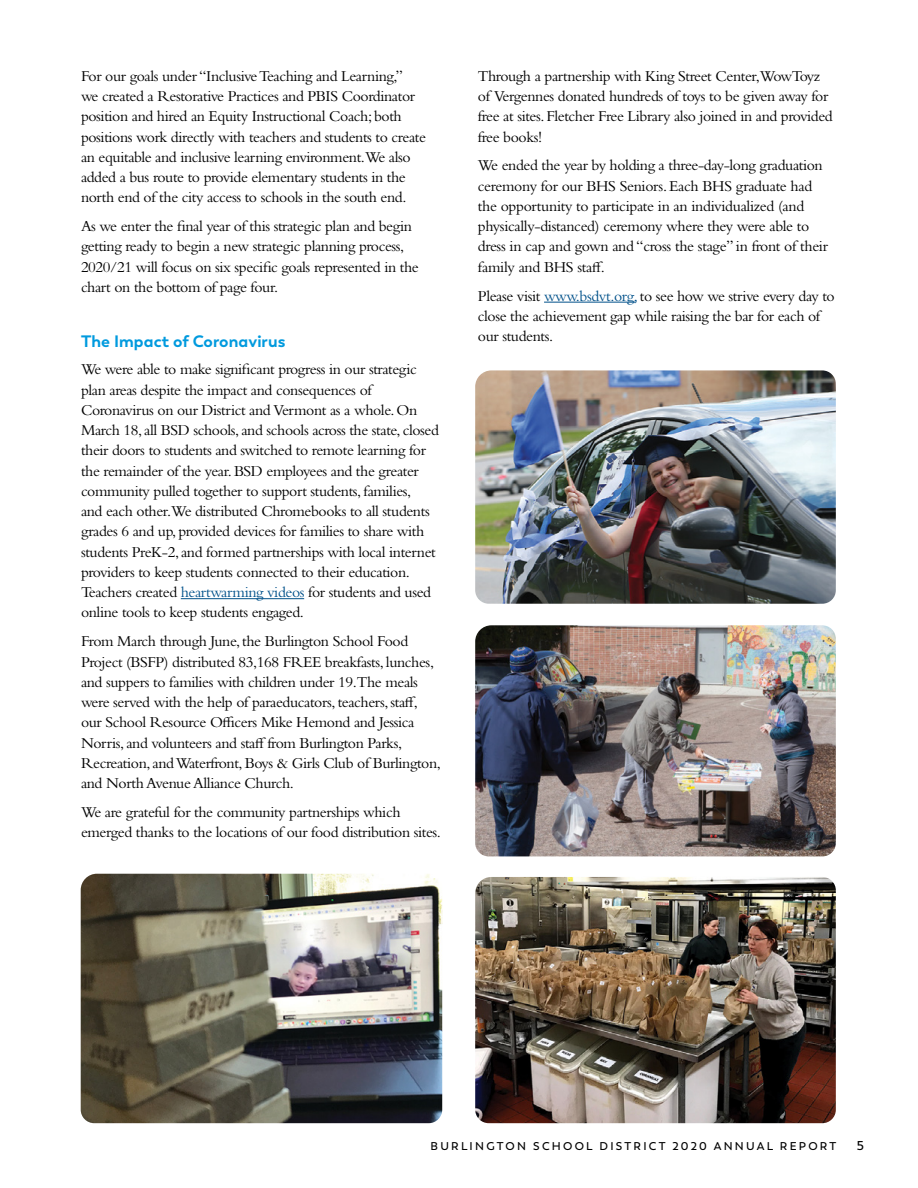
<style>
.page{position:relative;width:918px;height:1188px;background:#fff}
.page>*{position:absolute;margin:0;border:0;box-sizing:border-box;transform-origin:0 0}
.t1{font:700 16.5px "Trenda";letter-spacing:.005em;color:#009ade}
.t2{font:15.75px/20.2px "Bembo Std";letter-spacing:-.025em;color:#000}
.t3{font:600 12.75px "Trenda";color:#000}
.t4{font:600 11.25px "Trenda";letter-spacing:.2em;color:#000}
.s1{color:#00518a}
</style>
<div class="page">
<hr style="left:181px;top:598px;width:123px;height:1px;background:#00518a">
<hr style="left:544px;top:302px;width:92px;height:1px;background:#00518a">
<img style="left:81px;top:874px;width:361px;height:249px">
<img style="left:475px;top:877px;width:361px;height:246px">
<img style="left:475px;top:625px;width:361px;height:231px">
<img style="left:475px;top:370px;width:361px;height:234px">
<p class="t2" style="left:81px;top:65px;width:346px">For our goals under “Inclusive Teaching and Learning,”<br>we created a Restorative Practices and PBIS Coordinator position and hired an Equity Instructional Coach; both positions work directly with teachers and students to create an equitable and inclusive learning environment.We also added a bus route to provide elementary students in the north end of the city access to schools in the south end.</p>
<p class="t2" style="left:81px;top:216px;width:339px">As we enter the final year of this strategic plan and begin getting ready to begin a new strategic planning process, 2020/21 will focus on six specific goals represented in the chart on the bottom of page four.</p>
<p class="t1" style="left:81px;top:331px;width:206px">The Impact of Coronavirus</p>
<p class="t2" style="left:81px;top:359px;width:359px">We were able to make significant progress in our strategic plan areas despite the impact and consequences of Coronavirus on our District and Vermont as a whole. On March 18, all BSD schools, and schools across the state, closed their doors to students and switched to remote learning for the remainder of the year. BSD employees and the greater community pulled together to support students, families,<br>and each other.We distributed Chromebooks to all students grades 6 and up, provided devices for families to share with students PreK-2, and formed partnerships with local internet providers to keep students connected to their education.<br>Teachers created <span class="s1">heartwarming videos</span> for students and used online tools to keep students engaged.</p>
<p class="t2" style="left:81px;top:631px;width:361px">From March through June, the Burlington School Food Project (BSFP) distributed 83,168 FREE breakfasts, lunches, and suppers to families with children under 19.The meals were served with the help of paraeducators, teachers, staff, our School Resource Officers Mike Hemond and Jessica Norris, and volunteers and staff from Burlington Parks, Recreation, and Waterfront, Boys &amp; Girls Club of Burlington, and North Avenue Alliance Church.</p>
<p class="t2" style="left:81px;top:802px;width:362px">We are grateful for the community partnerships which emerged thanks to the locations of our food distribution sites.</p>
<p class="t2" style="left:478px;top:65px;width:356px">Through a partnership with King Street Center,WowToyz of Vergennes donated hundreds of toys to be given away for free at sites. Fletcher Free Library also joined in and provided free books!</p>
<p class="t2" style="left:478px;top:155px;width:352px">We ended the year by holding a three-day-long graduation ceremony for our BHS Seniors. Each BHS graduate had the opportunity to participate in an individualized (and physically-distanced) ceremony where they were able to dress in cap and gown and “cross the stage” in front of their family and BHS staff.</p>
<p class="t2" style="left:478px;top:285px;width:358px">Please visit <span class="s1">www.bsdvt.org,</span>to see how we strive every day to close the achievement gap while raising the bar for each of our students.</p>
<p class="t4" style="left:431px;top:1140px;width:407px">BURLINGTON SCHOOL DISTRICT 2020 ANNUAL REPORT</p>
<p class="t3" style="left:857px;top:1138px;width:9px">5</p>
</div>
